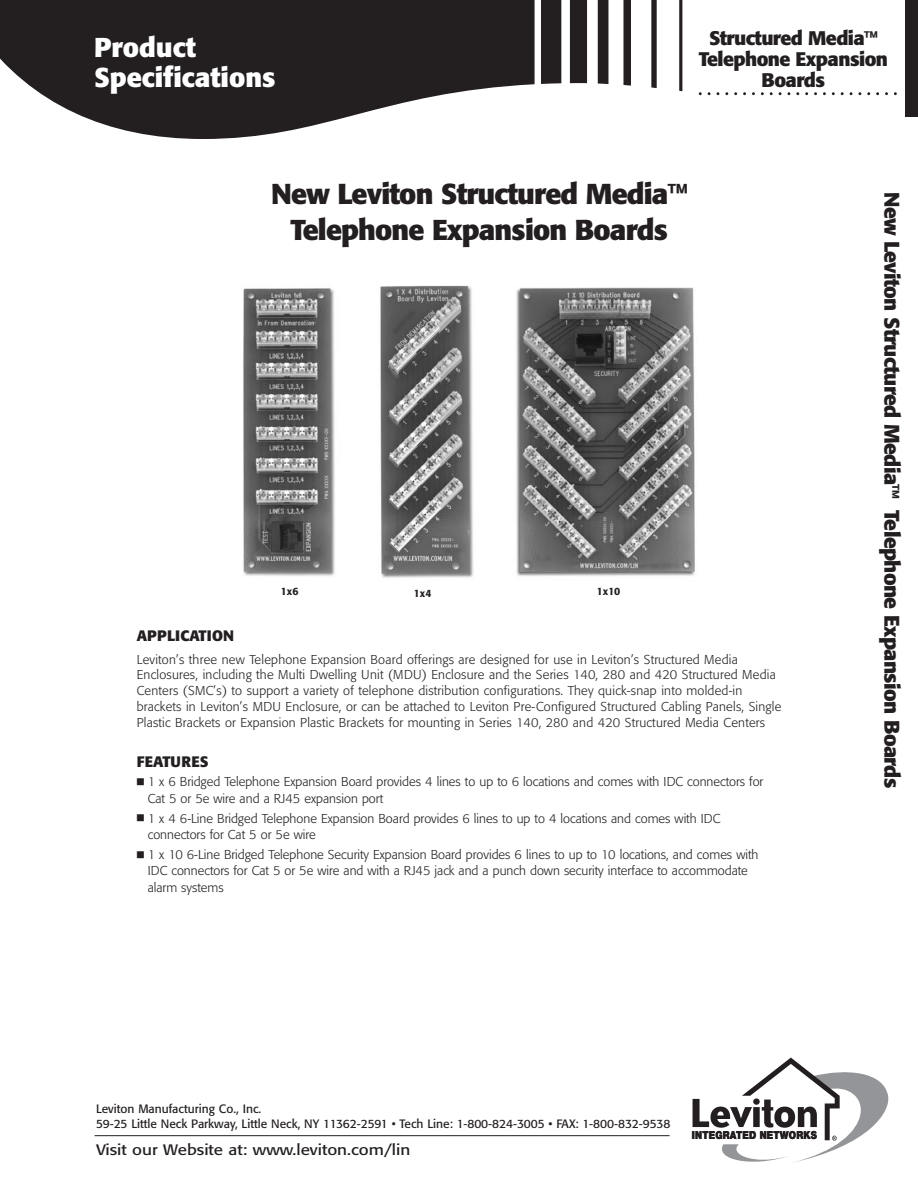
<style>
.page{position:relative;width:918px;height:1188px;background:#fff}
.page>*{position:absolute;margin:0;border:0;box-sizing:border-box;transform-origin:0 0}
.t1{font:700 28.5px/36px "Formata";letter-spacing:-.03em;color:#231f20;text-align:center}
.t2{font:700 27px/30px "Formata";color:#fff}
.t3{font:700 21px "Formata";letter-spacing:-.03em;color:#231f20}
.t4{font:700 19.5px/21px "Formata";letter-spacing:-.03em;color:#231f20;text-align:center}
.t5{font:15px "Formata";color:#231f20;scale:1.13 1}
.t6{font:700 15px "Formata";color:#231f20}
.t7{font:300 12.75px/15.8px "Formata";letter-spacing:.015em;color:#231f20}
.t8{font:12px/15.1px "Formata";color:#231f20}
.t9{font:900 11.1px "Helvetica Neue";letter-spacing:.02em;color:#231f20;scale:.83 1}
.t10{font:500 10.5px "Formata";color:#231f20}
</style>
<div class="page">
<svg style="left:623px;top:0;width:8px;height:86px"></svg>
<svg style="left:570px;top:0;width:17px;height:83px"></svg>
<svg style="left:598px;top:0;width:10px;height:84px"></svg>
<div style="left:541px;top:0;width:20px;height:84px;background:#231f20"></div>
<svg style="left:0;top:0;width:535px;height:139px;fill:#231f20"></svg>
<svg style="left:651px;top:0;width:6px;height:88px"></svg>
<svg style="left:679px;top:0;width:3px;height:91px"></svg>
<div style="left:906px;top:0;width:12px;height:117px;background:#231f20"></div>
<svg style="left:693px;top:1058px;width:195px;height:105px"></svg>
<hr style="left:95px;top:1135px;width:575px;height:1px;background:#231f20">
<img style="left:516px;top:287px;width:179px;height:289px">
<img style="left:380px;top:285px;width:94px;height:293px">
<img style="left:243px;top:288px;width:92px;height:288px">
<h2 class="t2" style="left:94px;top:35px;width:183px">Product<br>Specifications</h2>
<h3 class="t4" style="left:699px;top:29px;width:191px">Structured Media™<br>Telephone Expansion<br>Boards</h3>
<h1 class="t1" style="left:271px;top:179px;width:418px">New Leviton Structured Media™<br>Telephone Expansion Boards</h1>
<h3 class="t3" style="left:901px;top:192px;width:598px;rotate:90deg">New Leviton Structured Media™ Telephone Expansion Boards</h3>
<p class="t10" style="left:281px;top:586px;width:19px">1x6</p>
<p class="t10" style="left:414px;top:588px;width:19px">1x4</p>
<p class="t10" style="left:597px;top:586px;width:25px">1x10</p>
<p class="t6" style="left:137px;top:629px;width:99px">APPLICATION</p>
<p class="t7" style="left:137px;top:652px;width:646px">Leviton’s three new Telephone Expansion Board offerings are designed for use in Leviton’s Structured Media Enclosures, including the Multi Dwelling Unit (MDU) Enclosure and the Series 140, 280 and 420 Structured Media Centers (SMC’s) to support a variety of telephone distribution configurations. They quick-snap into molded-in brackets in Leviton’s MDU Enclosure, or can be attached to Leviton Pre-Configured Structured Cabling Panels, Single Plastic Brackets or Expansion Plastic Brackets for mounting in Series 140, 280 and 420 Structured Media Centers</p>
<p class="t6" style="left:137px;top:755px;width:73px">FEATURES</p>
<p class="t7" style="left:148px;top:774px;width:617px;line-height:16.5px;text-indent:-11px">■ 1 x 6 Bridged Telephone Expansion Board provides 4 lines to up to 6 locations and comes with IDC connectors for<br>Cat 5 or 5e wire and a RJ45 expansion port</p>
<p class="t7" style="left:148px;top:811px;width:574px;line-height:16.5px;text-indent:-11px">■ 1 x 4 6-Line Bridged Telephone Expansion Board provides 6 lines to up to 4 locations and comes with IDC connectors for Cat 5 or 5e wire</p>
<p class="t7" style="left:148px;top:847px;width:612px;line-height:16.5px;text-indent:-11px">■ 1 x 10 6-Line Bridged Telephone Security Expansion Board provides 6 lines to up to 10 locations, and comes with<br>IDC connectors for Cat 5 or 5e wire and with a RJ45 jack and a punch down security interface to accommodate alarm systems</p>
<p class="t8" style="left:96px;top:1102px;width:576px">Leviton Manufacturing Co., Inc.<br>59-25 Little Neck Parkway, Little Neck, NY 11362-2591 • Tech Line: 1-800-824-3005 • FAX: 1-800-832-9538</p>
<p class="t5" style="left:96px;top:1143px;width:280px">Visit our Website at: www.leviton.com/lin</p>
<p class="t9" style="left:692px;top:1131px;width:152px">INTEGRATED NETWORKS</p>
</div>
